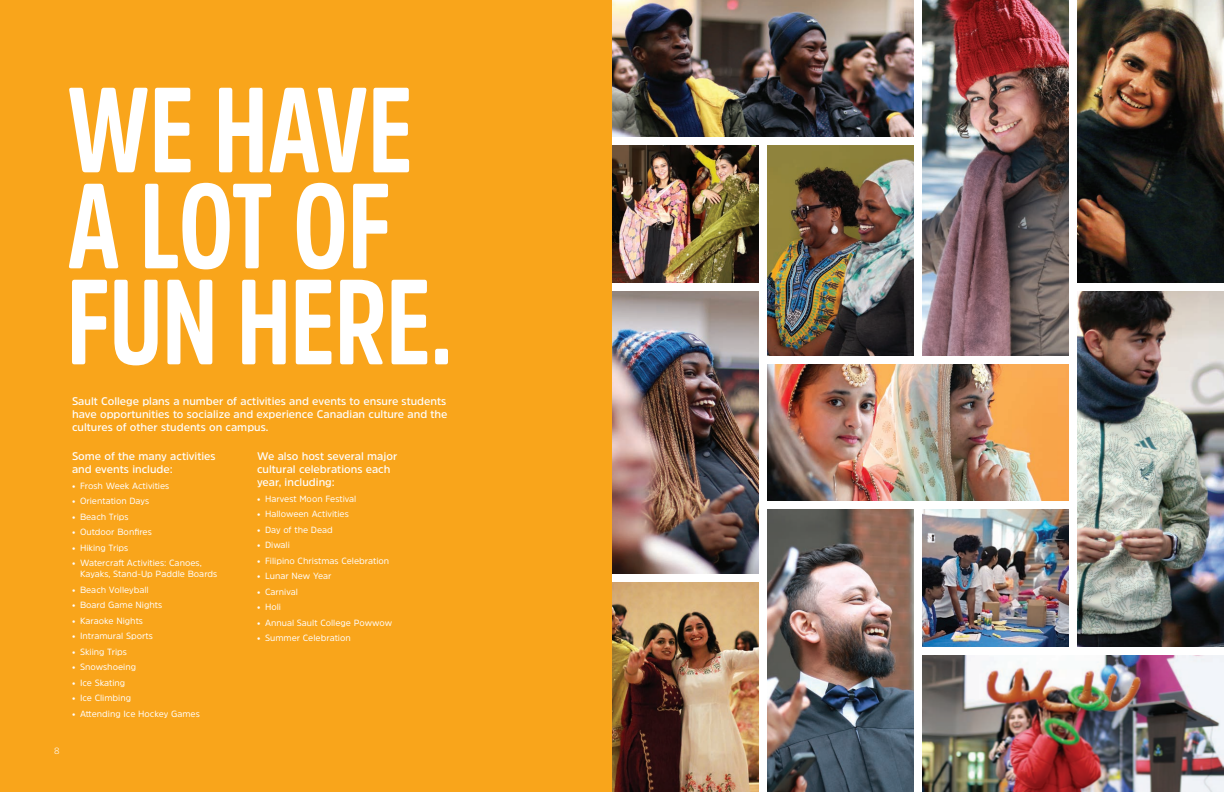
<style>
.page{position:relative;width:1224px;height:792px;background:#fff}
.page>*{position:absolute;margin:0;border:0;box-sizing:border-box;transform-origin:0 0}
.body{font:700 120px/96px "Amsi Pro Cond";color:#fff;scale:.91 1}
.body_semibold_11_rev{font:600 11px/13px "Amsi Pro";color:#fff}
.t1{font:9px/11px "Amsi Pro";color:#fff}
.body-2{font:300 9px "Amsi Pro";color:#fff}
</style>
<div class="page">
<img style="left:767px;top:146px;width:147px;height:209px">
<img style="left:767px;top:364px;width:302px;height:137px">
<img style="left:922px;top:0;width:147px;height:355px">
<img style="left:1078px;top:0;width:146px;height:282px">
<img style="left:1078px;top:291px;width:146px;height:355px">
<img style="left:612px;top:146px;width:146px;height:136px">
<img style="left:612px;top:0;width:302px;height:137px">
<img style="left:612px;top:291px;width:146px;height:283px">
<img style="left:612px;top:583px;width:146px;height:209px">
<img style="left:922px;top:655px;width:302px;height:137px">
<div style="left:0;top:0;width:612px;height:792px;background:#f9a51b"></div>
<img style="left:767px;top:510px;width:146px;height:282px">
<img style="left:922px;top:510px;width:147px;height:136px">
<p class="body" style="left:67px;top:79px;width:425px">WE HAVE<br>A LOT OF<br>FUN HERE.</p>
<p class="body_semibold_11_rev" style="left:72px;top:394px;width:377px;text-align:justify">Sault College plans a number of activities and events to ensure students have opportunities to socialize and experience Canadian culture and the cultures of other students on campus.</p>
<p class="body_semibold_11_rev" style="left:72px;top:450px;width:145px">Some of the many activities and events include:</p>
<p class="t1" style="left:72px;top:480px;width:99px">• Frosh Week Activities</p>
<p class="t1" style="left:72px;top:496px;width:79px">• Orientation Days</p>
<p class="t1" style="left:72px;top:511px;width:58px">• Beach Trips</p>
<p class="t1" style="left:72px;top:527px;width:81px">• Outdoor Bonfires</p>
<p class="t1" style="left:72px;top:542px;width:58px">• Hiking Trips</p>
<p class="t1" style="left:80px;top:558px;width:139px;text-indent:-8px">• Watercraft Activities: Canoes,<br>Kayaks, Stand-Up Paddle Boards</p>
<p class="t1" style="left:72px;top:584px;width:78px">• Beach Volleyball</p>
<p class="t1" style="left:72px;top:600px;width:92px">• Board Game Nights</p>
<p class="t1" style="left:72px;top:615px;width:73px">• Karaoke Nights</p>
<p class="t1" style="left:72px;top:631px;width:82px">• Intramural Sports</p>
<p class="t1" style="left:72px;top:646px;width:57px">• Skiing Trips</p>
<p class="t1" style="left:72px;top:662px;width:66px">• Snowshoeing</p>
<p class="t1" style="left:72px;top:677px;width:55px">• Ice Skating</p>
<p class="t1" style="left:72px;top:693px;width:61px">• Ice Climbing</p>
<p class="t1" style="left:72px;top:708px;width:129px">• Attending Ice Hockey Games</p>
<p class="body_semibold_11_rev" style="left:257px;top:450px;width:142px">We also host several major cultural celebrations each year, including:</p>
<p class="t1" style="left:257px;top:493px;width:101px">• Harvest Moon Festival</p>
<p class="t1" style="left:257px;top:509px;width:93px">• Halloween Activities</p>
<p class="t1" style="left:257px;top:524px;width:77px">• Day of the Dead</p>
<p class="t1" style="left:257px;top:540px;width:34px">• Diwali</p>
<p class="t1" style="left:257px;top:555px;width:134px">• Filipino Christmas Celebration</p>
<p class="t1" style="left:257px;top:571px;width:76px">• Lunar New Year</p>
<p class="t1" style="left:257px;top:586px;width:42px">• Carnival</p>
<p class="t1" style="left:257px;top:602px;width:26px">• Holi</p>
<p class="t1" style="left:257px;top:617px;width:137px">• Annual Sault College Powwow</p>
<p class="t1" style="left:257px;top:633px;width:95px">• Summer Celebration</p>
<p class="body-2" style="left:54px;top:745px;width:7px">8</p>
</div>
